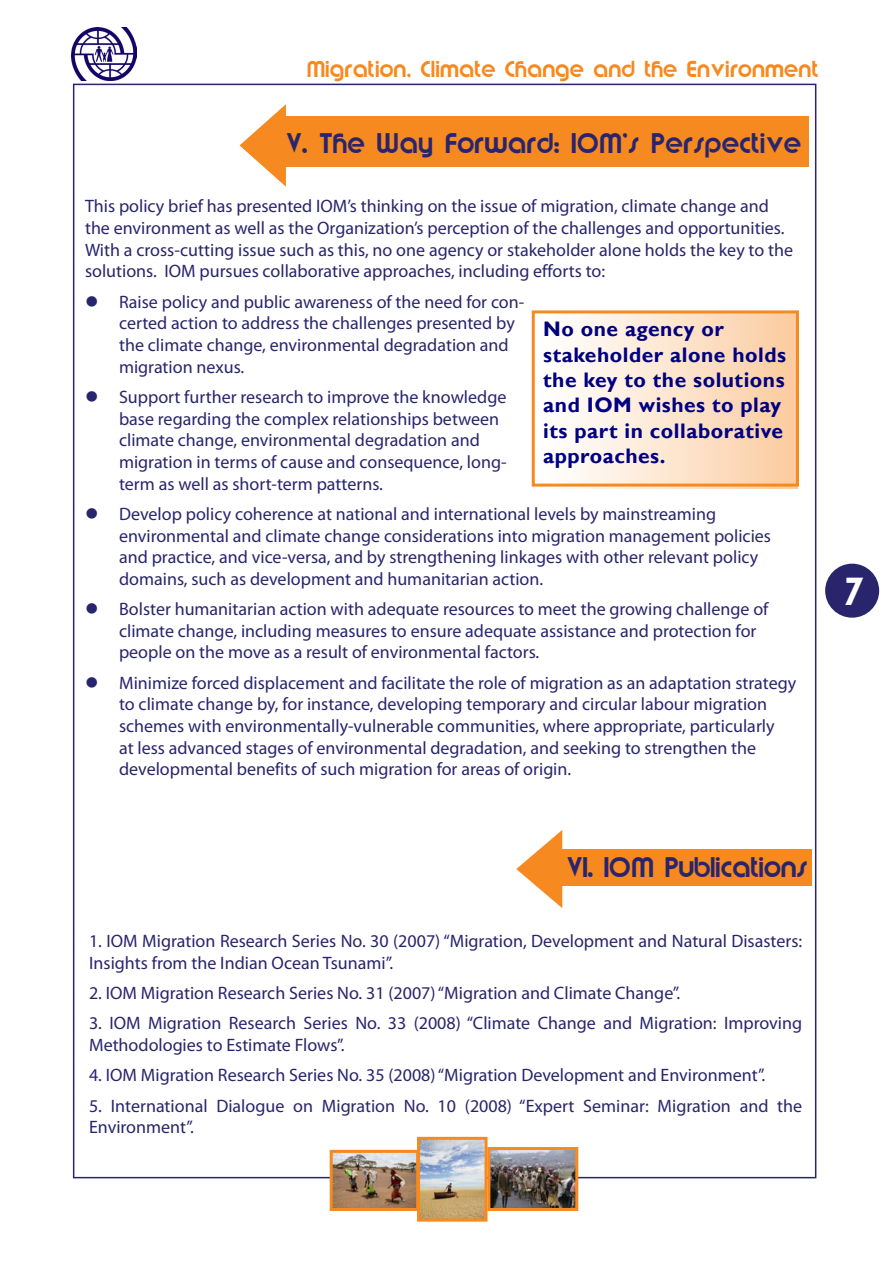
<style>
.page{position:relative;width:893px;height:1263px;background:#fff}
.page>*{position:absolute;margin:0;border:0;box-sizing:border-box;transform-origin:0 0}
.Page_number{font:33px "Brandish";color:#fff}
.Brandish_chapter_hea{font:24px "Brandish";color:#29256d}
.Brandish_chapter_hea-2{font:24px "Brandish";letter-spacing:-.02em;color:#29256d}
.Pull_Quote{font:700 21px/25.3px "Gill Sans";letter-spacing:.025em;color:#000080}
.Brandish_sub-heading{font:19.5px "Brandish";color:#f6891f}
.Bulleted_text{font:18px/21.8px "Myriad Pro";color:#29256d}
.Body_Text_2{font:18px/21.8px "Myriad Pro";color:#29256d}
</style>
<div class="page">
<div style="left:538px;top:313px;width:259px;height:175px;background:linear-gradient(to right,#fff,#fbcca0)"></div>
<div style="left:825px;top:564px;width:54px;height:54px;background:#29256d;border-radius:50%"></div>
<div style="left:276px;top:117px;width:532px;height:50px;background:#f6891f"></div>
<svg style="left:240px;top:104px;width:46px;height:83px"></svg>
<div style="left:546px;top:849px;width:265px;height:36px;background:#f6891f"></div>
<svg style="left:516px;top:830px;width:46px;height:78px"></svg>
<div style="left:532px;top:310px;width:267px;height:177px;border:3px solid #f6891f"></div>
<img style="left:71px;top:28px;width:65px;height:53px">
<img style="left:334px;top:1154px;width:81px;height:53px">
<div style="left:330px;top:1150px;width:89px;height:61px;border:3px solid #f6891f"></div>
<img style="left:491px;top:1151px;width:83px;height:56px">
<div style="left:487px;top:1147px;width:91px;height:64px;border:3px solid #f6891f"></div>
<img style="left:421px;top:1141px;width:63px;height:76px">
<div style="left:417px;top:1137px;width:71px;height:84px;border:3px solid #f6891f"></div>
<p class="Brandish_sub-heading" style="left:306px;top:56px;width:514px">Migration, Climate Change and the Environment</p>
<p class="Brandish_chapter_hea" style="left:286px;top:126px;width:517px">V. The Way Forward: IOM’s Perspective</p>
<p class="Body_Text_2" style="left:85px;top:195px;width:710px">This policy brief has presented IOM’s thinking on the issue of migration, climate change and the environment as well as the Organization’s perception of the challenges and opportunities.<br>With a cross-cutting issue such as this, no one agency or stakeholder alone holds the key to the solutions. IOM pursues collaborative approaches, including efforts to:</p>
<p class="Bulleted_text" style="left:119px;top:290px;width:407px">Raise policy and public awareness of the need for con&shy;certed action to address the challenges presented by the climate change, environmental degradation and migration nexus.</p>
<p class="Bulleted_text" style="left:119px;top:386px;width:389px">Support further research to improve the knowledge base regarding the complex relationships between climate change, environmental degradation and migration in terms of cause and consequence, long&shy;term as well as short-term patterns.</p>
<p class="Bulleted_text" style="left:119px;top:503px;width:653px">Develop policy coherence at national and international levels by mainstreaming environmental and climate change considerations into migration management policies and practice, and vice-versa, and by strengthening linkages with other relevant policy domains, such as development and humanitarian action.</p>
<p class="Bulleted_text" style="left:119px;top:598px;width:651px">Bolster humanitarian action with adequate resources to meet the growing challenge of climate change, including measures to ensure adequate assistance and protection for people on the move as a result of environmental factors.</p>
<p class="Bulleted_text" style="left:119px;top:671px;width:679px">Minimize forced displacement and facilitate the role of migration as an adaptation strategy to climate change by, for instance, developing temporary and circular labour migration schemes with environmentally-vulnerable communities, where appropriate, particularly<br>at less advanced stages of environmental degradation, and seeking to strengthen the developmental benefits of such migration for areas of origin.</p>
<p class="Pull_Quote" style="left:543px;top:317px;width:244px">No one agency or stakeholder alone holds the key to the solutions and IOM wishes to play its part in collaborative approaches.</p>
<p class="Page_number" style="left:844px;top:569px;width:22px">7</p>
<p class="Brandish_chapter_hea-2" style="left:566px;top:850px;width:243px">VI. IOM Publications</p>
<p class="Body_Text_2" style="left:89px;top:930px;width:715px">1. IOM Migration Research Series No. 30 (2007) “Migration, Development and Natural Disasters:<br>Insights from the Indian Ocean Tsunami”.</p>
<p class="Body_Text_2" style="left:89px;top:982px;width:593px">2. IOM Migration Research Series No. 31 (2007) “Migration and Climate Change”.</p>
<p class="Body_Text_2" style="left:89px;top:1012px;width:715px">3. IOM Migration Research Series No. 33 (2008) “Climate Change and Migration: Improving<br>Methodologies to Estimate Flows”.</p>
<p class="Body_Text_2" style="left:89px;top:1064px;width:678px">4. IOM Migration Research Series No. 35 (2008) “Migration Development and Environment”.</p>
<p class="Body_Text_2" style="left:89px;top:1094px;width:715px">5. International Dialogue on Migration No. 10 (2008) “Expert Seminar: Migration and the<br>Environment”.</p>
</div>
